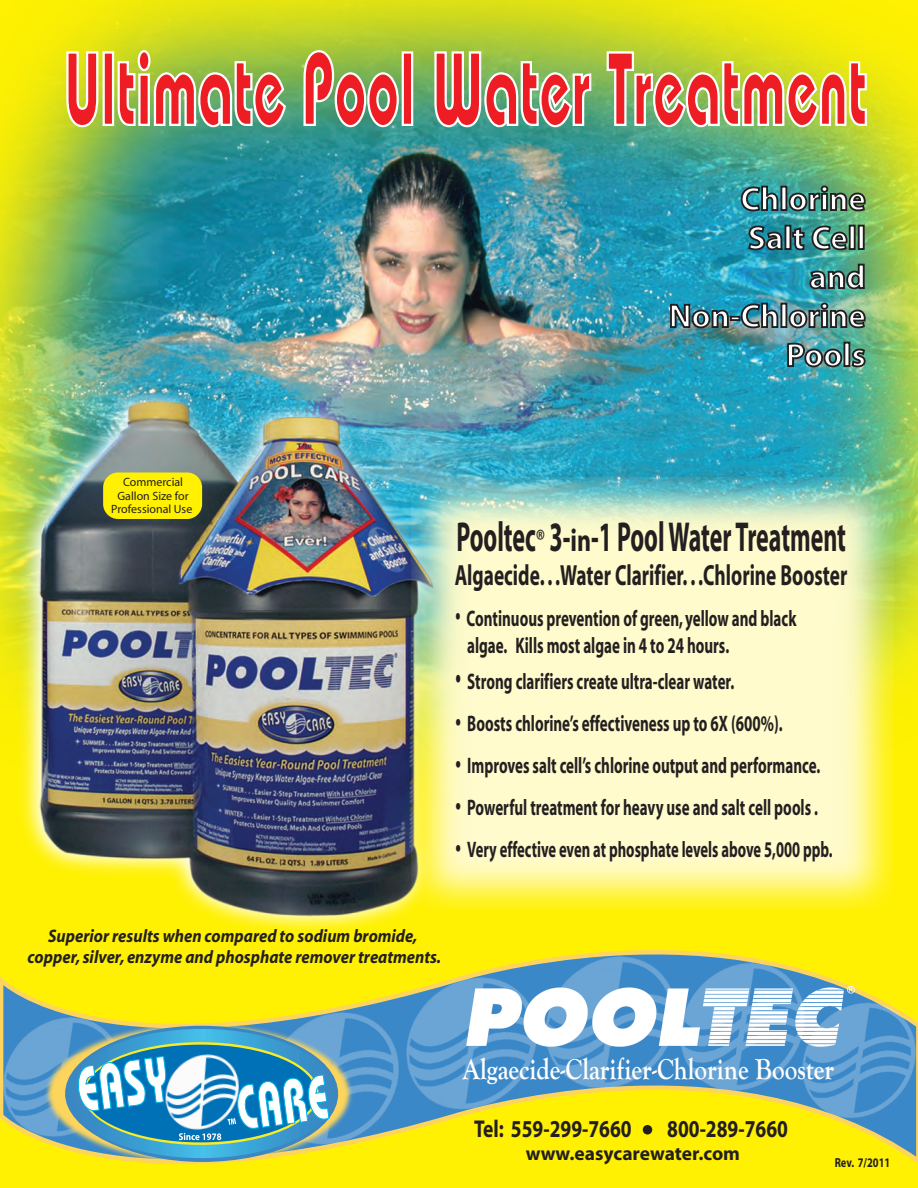
<style>
.page{position:relative;width:918px;height:1188px;background:#fff}
.page>*{position:absolute;margin:0;border:0;box-sizing:border-box;transform-origin:0 0}
.t1{font:700 102.3px "Dyname Black S Si";color:#ee1d23;scale:.57 1}
.t2{font:700 42px "Myriad";color:#231f20;scale:.57 1}
.t3{font:700 33px/39px "Myriad";color:#fff;text-align:right}
.t4{font:700 30px "Goudy Old Style T";color:#fff;scale:.84 1}
.t5{font:700 29.25px "Myriad";color:#231f20;scale:.66 1}
.t6{font:700 24.3px "Myriad";color:#231f20;scale:.8 1}
.t7{font:700 22.5px/42px "Myriad";color:#231f20;scale:.67 1}
.t8{font:700 19.5px "Myriad";color:#231f20}
.t9{font:italic 700 18.15px/21px "Myriad";color:#231f20;text-align:center;scale:.91 1}
.t10{font:700 13.2px "Myriad";color:#231f20;scale:.8 1}
.t11{font:12px/13.5px "Myriad";letter-spacing:-.005em;color:#231f20;text-align:center}
.s1{font-size:22.5px}
.s2{font-size:31.5px}
.s3{font-size:36px}
.s4{font-size:42px}
</style>
<div class="page">
<img style="left:0;top:0;width:918px;height:893px">
<div style="left:0;top:893px;width:918px;height:295px;background:#fff101"></div>
<img style="left:0;top:998px;width:154px;height:179px">
<div style="left:223px;top:991px;width:211px;height:197px;background:#fff101"></div>
<img style="left:361px;top:956px;width:211px;height:197px">
<img style="left:500px;top:935px;width:211px;height:197px">
<img style="left:637px;top:943px;width:202px;height:190px">
<img style="left:763px;top:985px;width:155px;height:171px">
<img style="left:28px;top:1005px;width:343px;height:178px">
<img style="left:131px;top:1011px;width:129px;height:161px">
<svg style="left:68px;top:1029px;width:267px;height:129px"></svg>
<img style="left:13px;top:380px;width:439px;height:560px">
<img style="left:40px;top:400px;width:395px;height:516px">
<div style="left:103px;top:472px;width:99px;height:47px;background:#fff101;border-radius:15px"></div>
<img style="left:411px;top:478px;width:482px;height:432px">
<svg style="left:65px;top:50px;width:35px;height:78px;background:#d8e257"></svg>
<div style="left:103px;top:51px;width:11px;height:75px;border:2px solid #fff"></div>
<svg style="left:116px;top:48px;width:171px;height:80px"></svg>
<svg style="left:302px;top:49px;width:98px;height:79px;background:#83b97a"></svg>
<div style="left:402px;top:51px;width:11px;height:75px;border:2px solid #fff"></div>
<svg style="left:433px;top:50px;width:159px;height:79px;background:#8abf86"></svg>
<svg style="left:605px;top:50px;width:263px;height:78px;background:#bad566"></svg>
<svg style="left:740px;top:185px;width:39px;height:27px"></svg>
<div style="left:780px;top:186px;width:7px;height:25px;border:2px solid #231f20"></div>
<svg style="left:788px;top:185px;width:79px;height:27px;background:#488064"></svg>
<svg style="left:747px;top:225px;width:37px;height:26px"></svg>
<div style="left:784px;top:225px;width:7px;height:25px;border:2px solid #231f20"></div>
<svg style="left:791px;top:225px;width:58px;height:27px;background:#3b7f78"></svg>
<div style="left:849px;top:225px;width:7px;height:25px;border:2px solid #231f20"></div>
<div style="left:858px;top:225px;width:7px;height:25px;border:2px solid #231f20"></div>
<svg style="left:808px;top:263px;width:58px;height:32px;background:#3c847c"></svg>
<svg style="left:669px;top:302px;width:61px;height:28px;background:#307282"></svg>
<div style="left:730px;top:316px;width:10px;height:5px;border:2px solid #231f20"></div>
<svg style="left:740px;top:302px;width:39px;height:27px"></svg>
<div style="left:780px;top:303px;width:7px;height:25px;border:2px solid #231f20"></div>
<img style="left:788px;top:302px;width:79px;height:27px">
<svg style="left:786px;top:342px;width:57px;height:26px"></svg>
<div style="left:843px;top:342px;width:7px;height:25px;border:2px solid #231f20"></div>
<svg style="left:850px;top:348px;width:17px;height:20px"></svg>
<img style="left:460px;top:950px;width:403px;height:135px">
<svg style="left:643px;top:1125px;width:9px;height:9px"></svg>
<h1 class="t1" style="left:64px;top:25px;width:1410px">Ultimate Pool Water Treatment</h1>
<h3 class="t3" style="left:669px;top:181px;width:198px">Chlorine<br>Salt Cell<br>and<br>Non-Chlorine<br>Pools</h3>
<p class="t11" style="left:111px;top:476px;width:83px">Commercial<br>Gallon Size for<br>Professional Use</p>
<h2 class="t2" style="left:456px;top:515px;width:685px">Pooltec<span class="s1">®</span> 3-<span class="s2">in</span>-1 Pool Water Treatment</h2>
<h3 class="t5" style="left:455px;top:560px;width:596px">Algaecide. . .Water Clarifier. . .Chlorine Booster</h3>
<p class="t7" style="left:467px;top:605px;width:493px;line-height:27px;text-indent:-12px"><span class="s3">·</span> Continuous prevention of green, yellow and black algae. Kills most algae in 4 to 24 hours.</p>
<p class="t7" style="left:455px;top:661px;width:565px"><span class="s4">·</span> Strong clarifiers create ultra-clear water.<br><span class="s3">·</span> Boosts chlorine’s effectiveness up to 6X (600%).<br><span class="s3">·</span> Improves salt cell’s chlorine output and performance.<br><span class="s3">·</span> Powerful treatment for heavy use and salt cell pools .<br><span class="s3">·</span> Very effective even at phosphate levels above 5,000 ppb.</p>
<p class="t9" style="left:28px;top:926px;width:456px">Superior results when compared to sodium bromide, copper, silver, enzyme and phosphate remover treatments.</p>
<h3 class="t4" style="left:463px;top:1052px;width:444px">Algaecide-Clarifier-Chlorine Booster</h3>
<p class="t6" style="left:474px;top:1116px;width:199px">Tel: 559-299-7660</p>
<p class="t6" style="left:667px;top:1116px;width:152px">800-289-7660</p>
<p class="t8" style="left:526px;top:1143px;width:216px">www.easycarewater.com</p>
<p class="t10" style="left:835px;top:1156px;width:71px">Rev. 7/2011</p>
</div>
